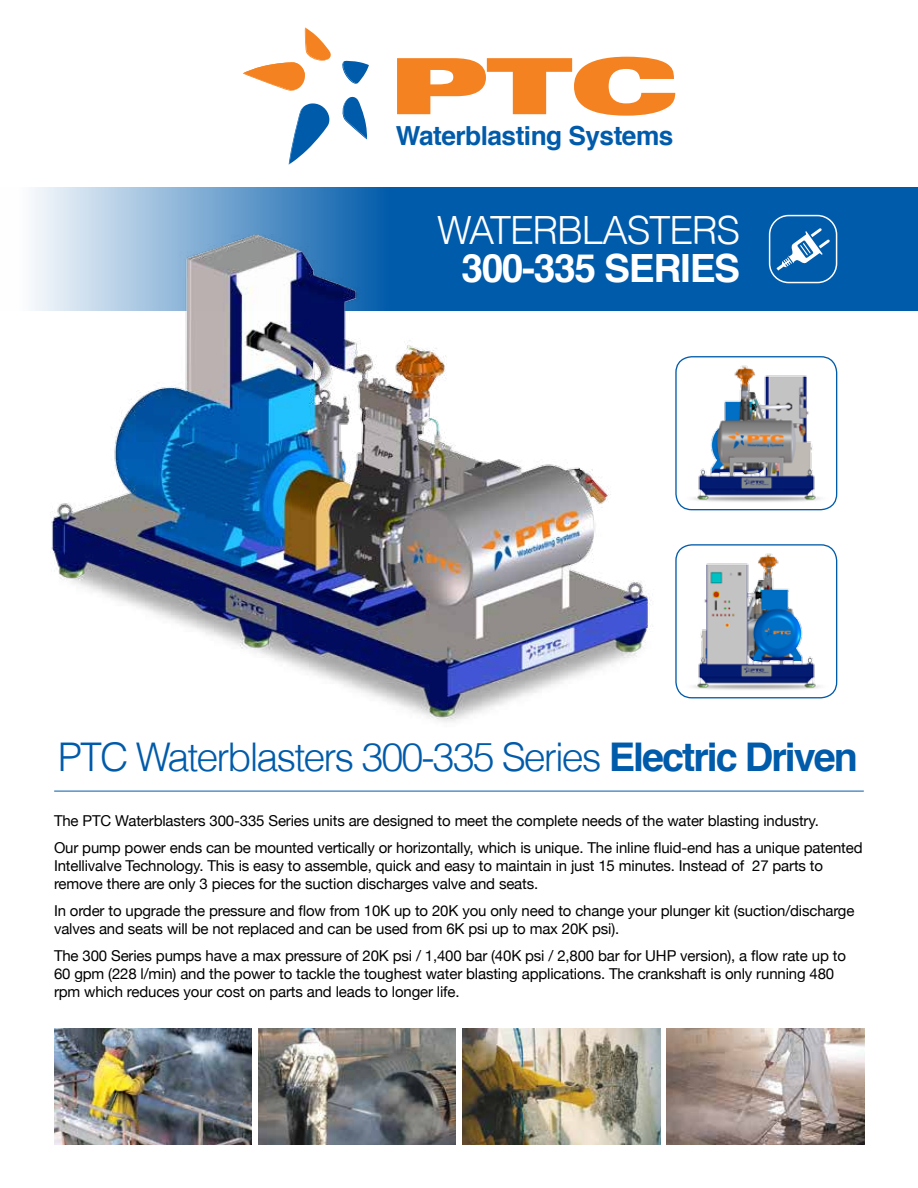
<style>
.page{position:relative;width:918px;height:1188px;background:#fff}
.page>*{position:absolute;margin:0;border:0;box-sizing:border-box;transform-origin:0 0}
.t1{font:300 39.6px "Helvetica";letter-spacing:-.05em;color:#005baa}
.t2{font:300 39px "Helvetica";letter-spacing:-.035em;color:#fff}
.t3{font:700 39px "Helvetica";letter-spacing:-.035em;color:#fff}
.t4{font:700 26.25px "Helvetica";letter-spacing:-.02em;color:#005baa}
.t5{font:15px/18px "Helvetica Neue";letter-spacing:-.01em;color:#000}
.s1{font-weight:700}
</style>
<div class="page">
<div style="left:0;top:187px;width:918px;height:124px;background:#005baa"></div>
<hr style="left:54px;top:791px;width:810px;height:1px;background:#005baa">
<div style="left:769px;top:215px;width:68px;height:68px;border:2px solid #fff;border-radius:19px"></div>
<svg style="left:776px;top:228px;width:54px;height:43px"></svg>
<svg style="left:397px;top:57px;width:278px;height:59px"></svg>
<svg style="left:342px;top:61px;width:27px;height:23px"></svg>
<svg style="left:342px;top:97px;width:25px;height:42px"></svg>
<svg style="left:289px;top:103px;width:41px;height:62px"></svg>
<svg style="left:243px;top:27px;width:88px;height:64px"></svg>
<img style="left:730px;top:545px;width:107px;height:153px">
<div style="left:675px;top:544px;width:162px;height:154px;border:1px solid #005baa;border-radius:16px"></div>
<img style="left:730px;top:357px;width:107px;height:153px">
<div style="left:675px;top:356px;width:162px;height:154px;border:1px solid #005baa;border-radius:16px"></div>
<img style="left:0;top:187px;width:730px;height:535px">
<img style="left:462px;top:1029px;width:198px;height:115px">
<img style="left:54px;top:1029px;width:198px;height:115px">
<img style="left:258px;top:1029px;width:198px;height:115px">
<img style="left:667px;top:1029px;width:197px;height:115px">
<h3 class="t4" style="left:396px;top:115px;width:279px">Waterblasting Systems</h3>
<h2 class="t2" style="left:437px;top:199px;width:305px">WATERBLASTERS</h2>
<h2 class="t3" style="left:461px;top:237px;width:280px">300-335 SERIES</h2>
<h1 class="t1" style="left:58px;top:725px;width:802px">PTC Waterblasters 300-335 Series <span class="s1">Electric Driven</span></h1>
<p class="t5" style="left:54px;top:808px;width:810px;line-height:27px">The PTC Waterblasters 300-335 Series units are designed to meet the complete needs of the water blasting industry.<br>Our pump power ends can be mounted vertically or horizontally, which is unique. The inline fluid-end has a unique patented</p>
<p class="t5" style="left:54px;top:857px;width:771px">Intellivalve Technology. This is easy to assemble, quick and easy to maintain in just 15 minutes. Instead of 27 parts to remove there are only 3 pieces for the suction discharges valve and seats.</p>
<p class="t5" style="left:54px;top:902px;width:802px">In order to upgrade the pressure and flow from 10K up to 20K you only need to change your plunger kit (suction/discharge valves and seats will be not replaced and can be used from 6K psi up to max 20K psi).</p>
<p class="t5" style="left:54px;top:947px;width:793px">The 300 Series pumps have a max pressure of 20K psi / 1,400 bar (40K psi / 2,800 bar for UHP version), a flow rate up to<br>60 gpm (228 l/min) and the power to tackle the toughest water blasting applications. The crankshaft is only running 480 rpm which reduces your cost on parts and leads to longer life.</p>
</div>
